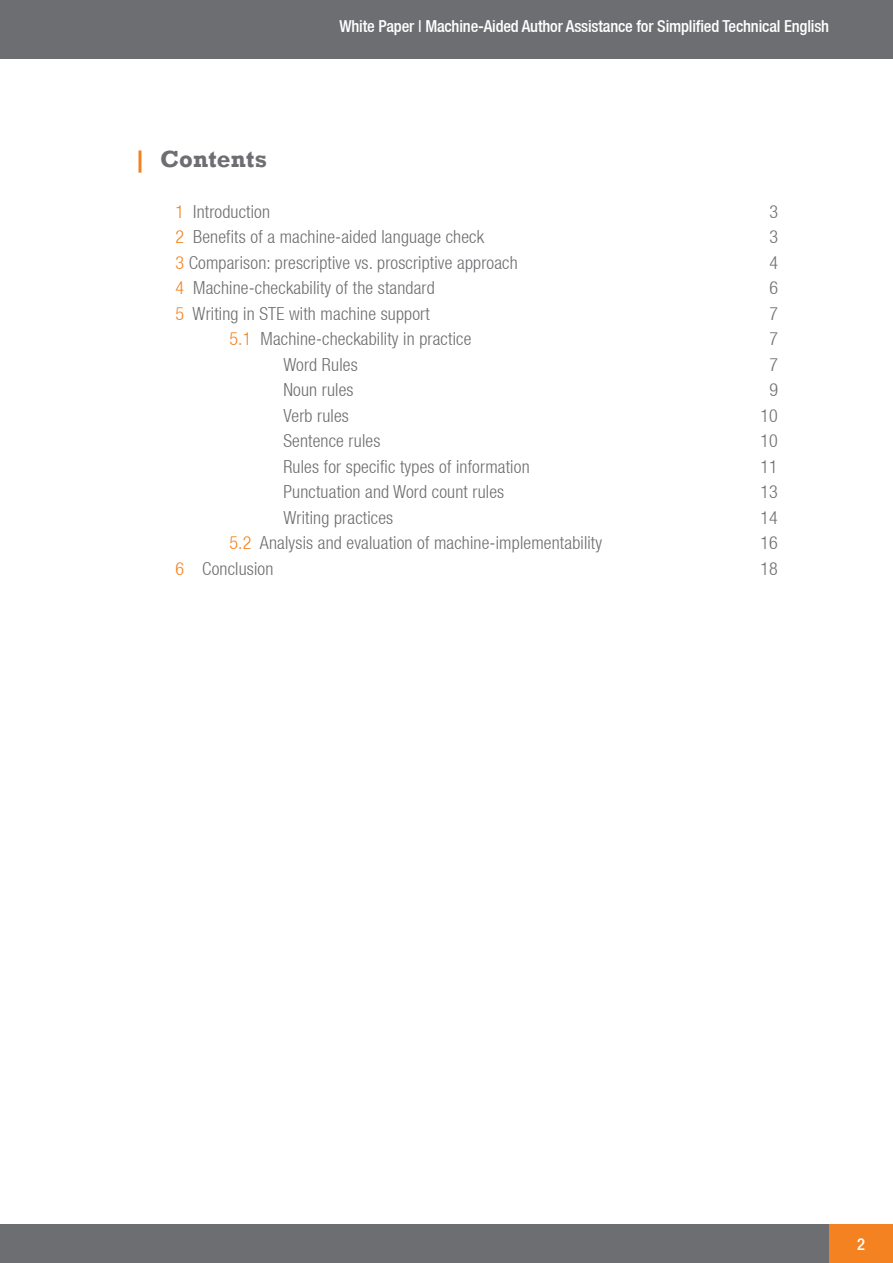
<style>
.page{position:relative;width:893px;height:1263px;background:#fff}
.page>*{position:absolute;margin:0;border:0;box-sizing:border-box;transform-origin:0 0}
.t1{font:700 24px "Rockwell";letter-spacing:.01em;color:#6d6e71}
.t2{font:300 condensed 18px "Helvetica Neue LT";letter-spacing:.01em;color:#6d6e71}
.t3{font:500 condensed 16.5px "Helvetica Neue LT";letter-spacing:-.01em;color:#fff}
.s1{color:#f58220}
</style>
<div class="page">
<div style="left:0;top:1225px;width:893px;height:38px;background:#6d6e71"></div>
<div style="left:0;top:0;width:893px;height:58px;background:#6d6e71"></div>
<div style="left:829px;top:1225px;width:64px;height:38px;background:#f58220"></div>
<h1 class="t1" style="left:133px;top:145px;width:136px"><span class="s1">|</span> Contents</h1>
<p class="t3" style="left:339px;top:16px;width:491px">White Paper | Machine-Aided Author Assistance for Simplified Technical English</p>
<p class="t2" style="left:175px;top:201px;width:96px"><span class="s1">1</span> Introduction</p>
<p class="t2" style="left:769px;top:201px;width:10px">3</p>
<p class="t2" style="left:175px;top:226px;width:310px"><span class="s1">2</span> Benefits of a machine-aided language check</p>
<p class="t2" style="left:769px;top:226px;width:10px">3</p>
<p class="t2" style="left:175px;top:252px;width:344px"><span class="s1">3</span> Comparison: prescriptive vs. proscriptive approach</p>
<p class="t2" style="left:769px;top:252px;width:10px">4</p>
<p class="t2" style="left:175px;top:277px;width:261px"><span class="s1">4</span> Machine-checkability of the standard</p>
<p class="t2" style="left:769px;top:277px;width:10px">6</p>
<p class="t2" style="left:175px;top:303px;width:256px"><span class="s1">5</span> Writing in STE with machine support</p>
<p class="t2" style="left:769px;top:303px;width:10px">7</p>
<p class="t2" style="left:229px;top:328px;width:243px"><span class="s1">5.1</span> Machine-checkability in practice</p>
<p class="t2" style="left:769px;top:328px;width:10px">7</p>
<p class="t2" style="left:283px;top:354px;width:76px">Word Rules</p>
<p class="t2" style="left:769px;top:354px;width:10px">7</p>
<p class="t2" style="left:283px;top:379px;width:72px">Noun rules</p>
<p class="t2" style="left:769px;top:379px;width:10px">9</p>
<p class="t2" style="left:283px;top:405px;width:67px">Verb rules</p>
<p class="t2" style="left:760px;top:405px;width:19px">10</p>
<p class="t2" style="left:283px;top:430px;width:98px">Sentence rules</p>
<p class="t2" style="left:760px;top:430px;width:19px">10</p>
<p class="t2" style="left:283px;top:456px;width:248px">Rules for specific types of information</p>
<p class="t2" style="left:760px;top:456px;width:19px">11</p>
<p class="t2" style="left:283px;top:481px;width:222px">Punctuation and Word count rules</p>
<p class="t2" style="left:760px;top:481px;width:19px">13</p>
<p class="t2" style="left:283px;top:507px;width:111px">Writing practices</p>
<p class="t2" style="left:760px;top:507px;width:19px">14</p>
<p class="t2" style="left:229px;top:532px;width:374px"><span class="s1">5.2</span> Analysis and evaluation of machine-implementability</p>
<p class="t2" style="left:760px;top:532px;width:19px">16</p>
<p class="t2" style="left:175px;top:558px;width:100px"><span class="s1">6</span> Conclusion</p>
<p class="t2" style="left:760px;top:558px;width:19px">18</p>
<p class="t3" style="left:857px;top:1234px;width:9px">2</p>
</div>
